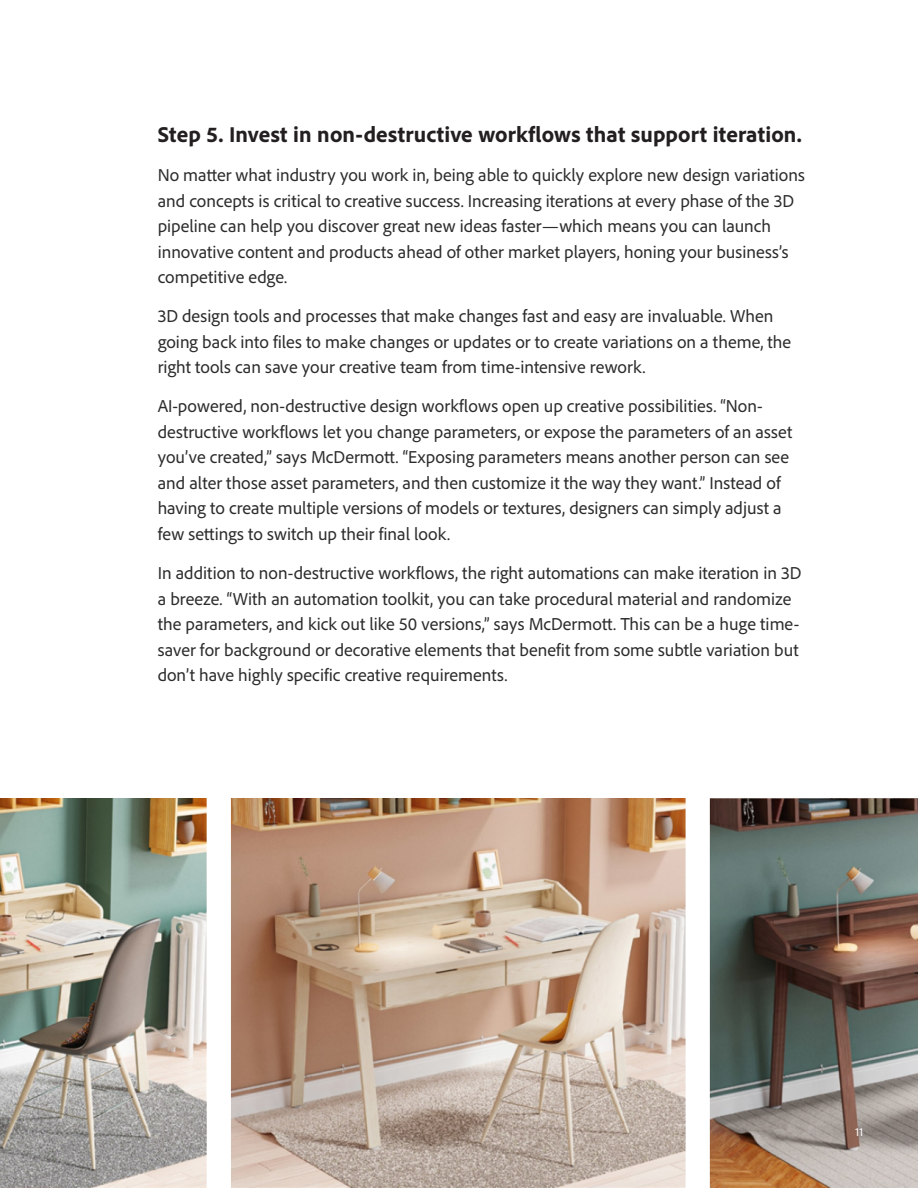
<style>
.page{position:relative;width:918px;height:1188px;background:#fff}
.page>*{position:absolute;margin:0;border:0;box-sizing:border-box;transform-origin:0 0}
.t1{font:800 22.5px "Adobe Clean";letter-spacing:.005em;color:#231f20}
.t2{font:18px/25.5px "Adobe Clean";color:#2c2c2c}
.t3{font:12px "Adobe Clean";color:#fff}
</style>
<div class="page">
<img style="left:0;top:799px;width:918px;height:389px">
<p class="t1" style="left:158px;top:120px;width:646px">Step 5. Invest in non-destructive workflows that support iteration.</p>
<p class="t2" style="left:158px;top:162px;width:649px">No matter what industry you work in, being able to quickly explore new design variations and concepts is critical to creative success. Increasing iterations at every phase of the 3D pipeline can help you discover great new ideas faster—which means you can launch innovative content and products ahead of other market players, honing your business’s competitive edge.</p>
<p class="t2" style="left:158px;top:303px;width:635px">3D design tools and processes that make changes fast and easy are invaluable. When going back into files to make changes or updates or to create variations on a theme, the right tools can save your creative team from time-intensive rework.</p>
<p class="t2" style="left:158px;top:393px;width:636px">AI-powered, non-destructive design workflows open up creative possibilities. “Non&shy;destructive workflows let you change parameters, or expose the parameters of an asset you’ve created,” says McDermott. “Exposing parameters means another person can see and alter those asset parameters, and then customize it the way they want.” Instead of having to create multiple versions of models or textures, designers can simply adjust a few settings to switch up their final look.</p>
<p class="t2" style="left:158px;top:560px;width:645px">In addition to non-destructive workflows, the right automations can make iteration in 3D a breeze. “With an automation toolkit, you can take procedural material and randomize the parameters, and kick out like 50 versions,” says McDermott. This can be a huge time&shy;saver for background or decorative elements that benefit from some subtle variation but don’t have highly specific creative requirements.</p>
<p class="t3" style="left:855px;top:1124px;width:9px">11</p>
</div>
